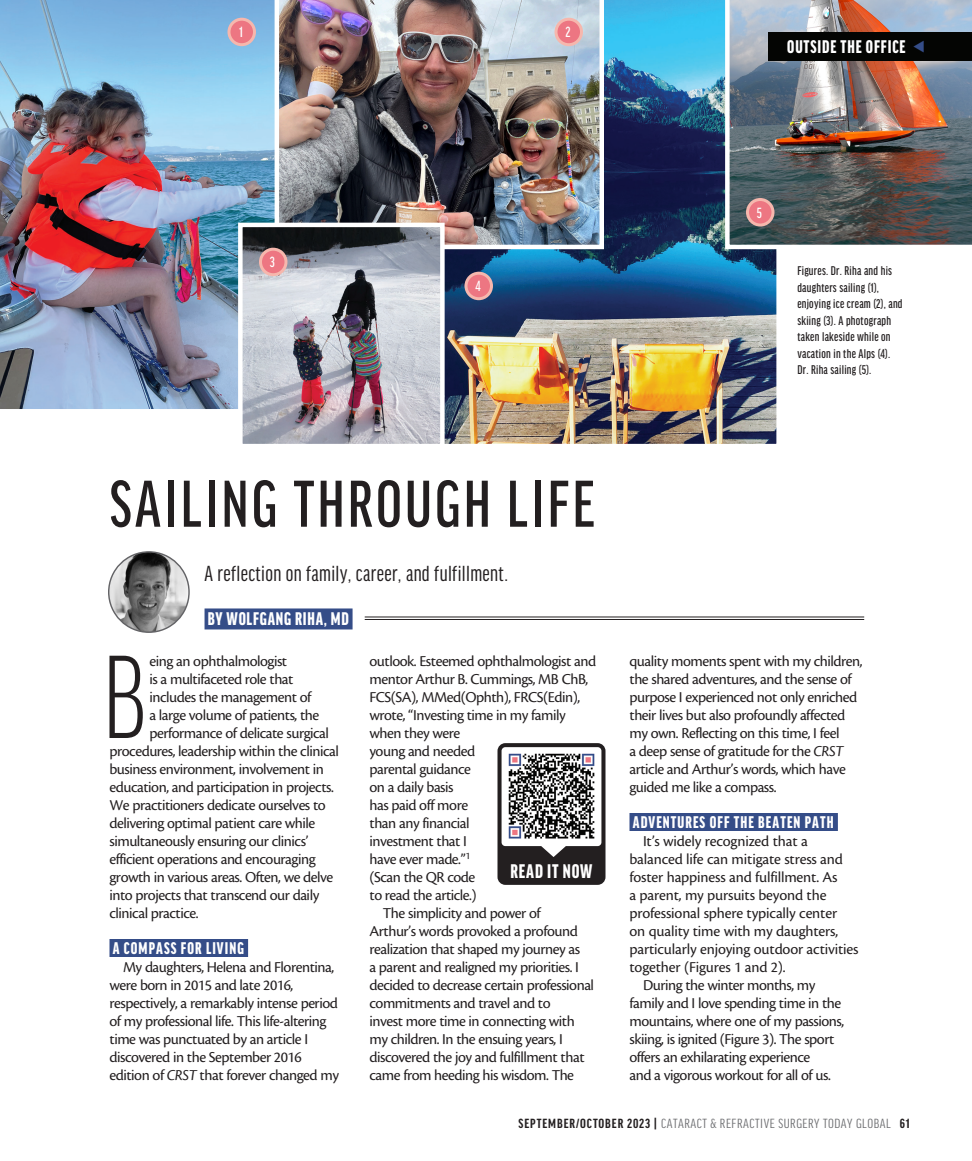
<style>
.page{position:relative;width:972px;height:1161px;background:#fff}
.page>*{position:absolute;margin:0;border:0;box-sizing:border-box;transform-origin:0 0}
.body_first{font:300 extra-condensed 126.15px "Good Headline Pro";color:#231f20}
.headline{font:500 extra-condensed 70.5px "Good Headline Pro";letter-spacing:.045em;color:#231f20}
.deck{font:23.25px "Good Headline Pro X Cond News";letter-spacing:.015em;color:#231f20}
.subhead_alternate{font:900 extra-condensed 21px "Good Headline Pro";letter-spacing:.04em;color:#fff}
.author{font:900 extra-condensed 19.5px "Good Headline Pro";letter-spacing:.045em;color:#fff}
.subhead{font:900 extra-condensed 18px "Good Headline Pro";letter-spacing:.06em;color:#fff}
.body{font:15.75px/18px "Cronos Pro";letter-spacing:-.03em;color:#231f20}
.body_first-2{font:15.75px "Cronos Pro";letter-spacing:-.03em;color:#231f20}
.body-2{font:15.75px/18px "Cronos Pro";letter-spacing:-.01em;color:#231f20}
.table_subhead{font:500 extra-condensed 15.75px "Good Headline Pro";color:#fff}
.t1{font:extra-condensed 14.1px "Good Headline Pro";letter-spacing:.035em;color:#6c6d70;scale:1.11 1}
.t2{font:500 extra-condensed 13.5px/16.5px "Good Headline Pro";letter-spacing:.02em;color:#231f20}
.s1{font-style:italic}
.s2{font-weight:700;color:#231f20}
</style>
<div class="page">
<img style="left:445px;top:0;width:332px;height:444px">
<img style="left:0;top:0;width:275px;height:409px">
<div style="left:110px;top:939px;width:138px;height:18px;background:#354d88"></div>
<div style="left:630px;top:813px;width:208px;height:18px;background:#354d88"></div>
<div style="left:205px;top:608px;width:148px;height:21px;background:#354d88"></div>
<hr style="left:365px;top:617px;width:499px;height:1px;background:#231f20">
<hr style="left:365px;top:619px;width:499px;height:1px;background:#231f20">
<img style="left:109px;top:552px;width:80px;height:80px;border-radius:40px">
<div style="left:108px;top:551px;width:82px;height:82px;border:1px solid #636366;border-radius:50%"></div>
<img style="left:725px;top:0;width:247px;height:249px">
<div style="left:769px;top:32px;width:203px;height:29px;background:#040503"></div>
<svg style="left:498px;top:743px;width:108px;height:142px"></svg>
<img style="left:279px;top:0;width:325px;height:249px">
<img style="left:243px;top:228px;width:197px;height:215px">
<div style="left:238px;top:223px;width:207px;height:225px;border:4px solid #fff"></div>
<div style="left:229px;top:19px;width:25px;height:26px;background:#ed7682;border-radius:50%"></div>
<div style="left:227px;top:18px;width:29px;height:28px;border:3px solid #f6b7ad;border-radius:50%"></div>
<div style="left:556px;top:19px;width:26px;height:26px;background:#ed7682;border-radius:50%"></div>
<div style="left:555px;top:18px;width:28px;height:28px;border:3px solid #f6b7ad;border-radius:50%"></div>
<div style="left:466px;top:273px;width:26px;height:26px;background:#ed7682;border-radius:50%"></div>
<div style="left:465px;top:272px;width:28px;height:28px;border:3px solid #f6b7ad;border-radius:50%"></div>
<div style="left:260px;top:249px;width:26px;height:26px;background:#ed7682;border-radius:50%"></div>
<div style="left:259px;top:248px;width:28px;height:28px;border:3px solid #f6b7ad;border-radius:50%"></div>
<div style="left:747px;top:200px;width:26px;height:25px;background:#ed7682;border-radius:50%"></div>
<div style="left:746px;top:198px;width:28px;height:29px;border:3px solid #f6b7ad;border-radius:50%"></div>
<p class="table_subhead" style="left:239px;top:24px;width:5px">1</p>
<p class="table_subhead" style="left:565px;top:24px;width:7px">2</p>
<p class="author" style="left:787px;top:37px;width:120px">OUTSIDE THE OFFICE</p>
<p class="table_subhead" style="left:270px;top:254px;width:7px">3</p>
<p class="table_subhead" style="left:475px;top:278px;width:7px">4</p>
<p class="table_subhead" style="left:757px;top:205px;width:7px">5</p>
<p class="t2" style="left:797px;top:263px;width:107px">Figures. Dr. Riha and his daughters sailing (1), enjoying ice cream (2), and skiing (3). A photograph taken lakeside while on vacation in the Alps (4).<br>Dr. Riha sailing (5).</p>
<p class="headline" style="left:110px;top:469px;width:486px">SAILING THROUGH LIFE</p>
<p class="deck" style="left:205px;top:562px;width:305px">A reflection on family, career, and fulfillment.</p>
<p class="author" style="left:208px;top:609px;width:142px">BY WOLFGANG RIHA, MD</p>
<p class="body_first" style="left:102px;top:635px;width:46px">B</p>
<p class="body_first-2" style="left:149px;top:652px;width:139px">eing an ophthalmologist</p>
<p class="body_first-2" style="left:149px;top:670px;width:146px">is a multifaceted role that</p>
<p class="body_first-2" style="left:149px;top:688px;width:163px">includes the management of</p>
<p class="body_first-2" style="left:149px;top:706px;width:171px">a large volume of patients, the</p>
<p class="body_first-2" style="left:149px;top:724px;width:181px">performance of delicate surgical</p>
<p class="body_first-2" style="left:110px;top:742px;width:231px">procedures, leadership within the clinical</p>
<p class="body_first-2" style="left:110px;top:760px;width:216px">business environment, involvement in</p>
<p class="body_first-2" style="left:110px;top:778px;width:226px">education, and participation in projects.</p>
<p class="body_first-2" style="left:110px;top:796px;width:218px">We practitioners dedicate ourselves to</p>
<p class="body_first-2" style="left:110px;top:814px;width:207px">delivering optimal patient care while</p>
<p class="body_first-2" style="left:110px;top:832px;width:201px">simultaneously ensuring our clinics’</p>
<p class="body_first-2" style="left:110px;top:850px;width:208px">efficient operations and encouraging</p>
<p class="body_first-2" style="left:110px;top:868px;width:225px">growth in various areas. Often, we delve</p>
<p class="body_first-2" style="left:110px;top:886px;width:211px">into projects that transcend our daily</p>
<p class="body_first-2" style="left:110px;top:904px;width:91px">clinical practice.</p>
<p class="subhead" style="left:113px;top:939px;width:133px">A COMPASS FOR LIVING</p>
<p class="body" style="left:110px;top:958px;width:231px;text-indent:14px">My daughters, Helena and Florentina, were born in 2015 and late 2016, respectively, a remarkably intense period of my professional life. This life-altering time was punctuated by an article I discovered in the September 2016 edition of <span class="s1">CRST</span> that forever changed my</p>
<p class="body" style="left:369px;top:652px;width:228px">outlook. Esteemed ophthalmologist and mentor Arthur B. Cummings, MB ChB,<br>FCS(SA), MMed(Ophth), FRCS(Edin), wrote, “Investing time in my family when they were<br>young and needed<br>parental guidance<br>on a daily basis<br>has paid off more<br>than any financial<br>investment that I<br>have ever made.”<sup>1<br></sup>(Scan the QR code<br>to read the article.)</p>
<p class="body" style="left:369px;top:904px;width:226px;text-indent:14px">The simplicity and power of<br>Arthur’s words provoked a profound realization that shaped my journey as<br>a parent and realigned my priorities. I decided to decrease certain professional commitments and travel and to<br>invest more time in connecting with my children. In the ensuing years, I discovered the joy and fulfillment that came from heeding his wisdom. The</p>
<p class="subhead_alternate" style="left:511px;top:860px;width:83px">READ IT NOW</p>
<p class="body" style="left:630px;top:652px;width:235px">quality moments spent with my children, the shared adventures, and the sense of purpose I experienced not only enriched their lives but also profoundly affected my own. Reflecting on this time, I feel<br>a deep sense of gratitude for the <span class="s1">CRST </span>article and Arthur’s words, which have guided me like a compass.</p>
<p class="subhead" style="left:633px;top:813px;width:202px">ADVENTURES OFF THE BEATEN PATH</p>
<p class="body-2" style="left:630px;top:832px;width:231px;text-indent:14px">It’s widely recognized that a balanced life can mitigate stress and foster happiness and fulfillment. As<br>a parent, my pursuits beyond the professional sphere typically center<br>on quality time with my daughters, particularly enjoying outdoor activities together (Figures 1 and 2).</p>
<p class="body" style="left:630px;top:976px;width:216px;text-indent:14px">During the winter months, my family and I love spending time in the mountains, where one of my passions, skiing, is ignited (Figure 3). The sport offers an exhilarating experience<br>and a vigorous workout for all of us.</p>
<p class="t1" style="left:519px;top:1117px;width:354px"><span class="s2">SEPTEMBER/OCTOBER 2023 |</span> CATARACT &amp; REFRACTIVE SURGERY TODAY GLOBAL <span class="s2">61</span></p>
</div>
